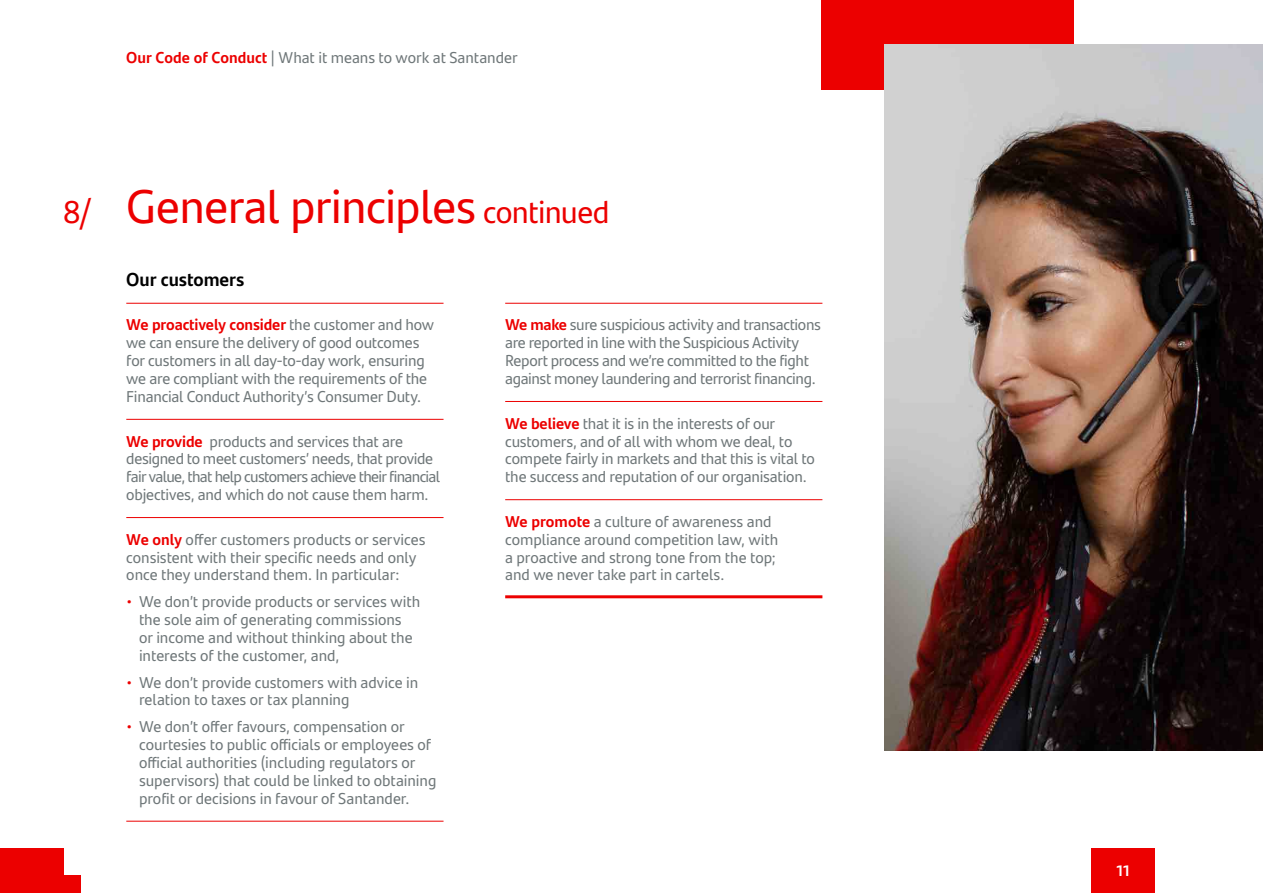
<style>
.page{position:relative;width:1263px;height:893px;background:#fff}
.page>*{position:absolute;margin:0;border:0;box-sizing:border-box;transform-origin:0 0}
.t1{font:47.25px "Santander Text";letter-spacing:-.015em;color:#ec0000}
.t2{font:700 18.75px "Santander Text";letter-spacing:-.005em;color:#000}
.t3{font:15.75px/17.9px "Santander Text";letter-spacing:-.01em;color:#6f7779}
.t4{font:700 15px "Santander Headline";color:#fff}
.s1{font-weight:700;color:#ec0000}
.s2{font-size:31.5px}
.s3{color:#ec0000}
</style>
<div class="page">
<div style="left:821px;top:0;width:252px;height:89px;background:#ec0000"></div>
<div style="left:0;top:848px;width:63px;height:45px;background:#ec0000"></div>
<div style="left:0;top:875px;width:81px;height:18px;background:#ec0000"></div>
<img style="left:884px;top:45px;width:379px;height:705px">
<hr style="left:126px;top:303px;width:317px;height:1px;background:#ec0000">
<hr style="left:126px;top:419px;width:317px;height:1px;background:#ec0000">
<hr style="left:126px;top:517px;width:317px;height:1px;background:#ec0000">
<hr style="left:126px;top:821px;width:317px;height:1px;background:#ec0000">
<hr style="left:505px;top:303px;width:317px;height:1px;background:#ec0000">
<hr style="left:505px;top:401px;width:317px;height:1px;background:#ec0000">
<hr style="left:505px;top:499px;width:317px;height:1px;background:#ec0000">
<hr style="left:505px;top:595px;width:317px;height:3px;background:#ec0000">
<div style="left:1091px;top:848px;width:64px;height:45px;background:#ec0000"></div>
<p class="t3" style="left:126px;top:47px;width:393px"><span class="s1">Our Code of Conduct</span> | What it means to work at Santander</p>
<h1 class="t1" style="left:63px;top:171px;width:548px"><span class="s2">8/</span> General principles <span class="s2">continued</span></h1>
<p class="t2" style="left:126px;top:264px;width:120px">Our customers</p>
<p class="t3" style="left:126px;top:315px;width:309px"><span class="s1">We proactively consider</span> the customer and how we can ensure the delivery of good outcomes for customers in all day-to-day work, ensuring we are compliant with the requirements of the Financial Conduct Authority’s Consumer Duty.</p>
<p class="t3" style="left:126px;top:431px;width:315px"><span class="s1">We provide</span> products and services that are designed to meet customers’ needs, that provide fair value, that help customers achieve their financial objectives, and which do not cause them harm.</p>
<p class="t3" style="left:126px;top:529px;width:301px"><span class="s1">We only</span> offer customers products or services consistent with their specific needs and only once they understand them. In particular:</p>
<p class="t3" style="left:139px;top:592px;width:283px;text-indent:-13px"><span class="s3">•</span> We don’t provide products or services with the sole aim of generating commissions<br>or income and without thinking about the interests of the customer, and,</p>
<p class="t3" style="left:139px;top:672px;width:281px;text-indent:-13px"><span class="s3">•</span> We don’t provide customers with advice in relation to taxes or tax planning</p>
<p class="t3" style="left:139px;top:717px;width:299px;text-indent:-13px"><span class="s3">•</span> We don’t offer favours, compensation or courtesies to public officials or employees of official authorities (including regulators or supervisors) that could be linked to obtaining profit or decisions in favour of Santander.</p>
<p class="t3" style="left:505px;top:315px;width:317px"><span class="s1">We make</span> sure suspicious activity and transactions are reported in line with the Suspicious Activity Report process and we’re committed to the fight against money laundering and terrorist financing.</p>
<p class="t3" style="left:505px;top:413px;width:311px"><span class="s1">We believe</span> that it is in the interests of our customers, and of all with whom we deal, to compete fairly in markets and that this is vital to the success and reputation of our organisation.</p>
<p class="t3" style="left:505px;top:512px;width:274px"><span class="s1">We promote</span> a culture of awareness and compliance around competition law, with a proactive and strong tone from the top; and we never take part in cartels.</p>
<p class="t4" style="left:1116px;top:859px;width:17px">11</p>
</div>
